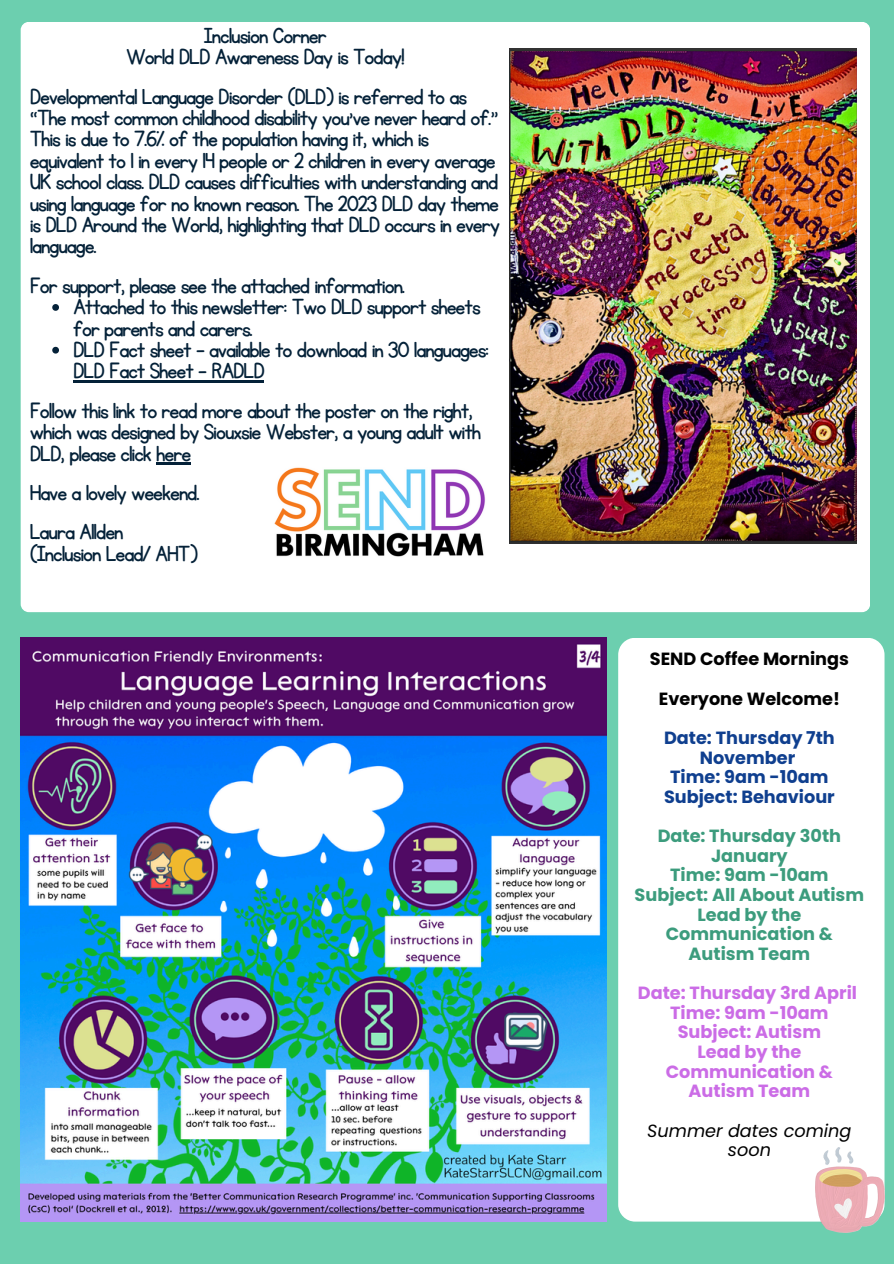
<style>
.page{position:relative;width:894px;height:1264px;background:#fff}
.page>*{position:absolute;margin:0;border:0;box-sizing:border-box;transform-origin:0 0}
.t1{font:25.5px/21.3px "KG Primary Penmanship";letter-spacing:-.04em;color:#042138}
.t2{font:700 17.7px/19.6px "Poppins";color:#3c9c7d;text-align:center}
.t3{font:700 17.7px/19.6px "Poppins";color:#cb6ce6;text-align:center}
.t4{font:700 17.7px/19.6px "Poppins";color:#0f3f8f;text-align:center}
.t5{font:700 17.7px "Poppins";color:#000}
.t6{font:italic 17.7px/19.6px "Poppins";color:#000;text-align:center}
</style>
<div class="page">
<div style="left:0;top:0;width:893px;height:1263px;background:#6ccfaf"></div>
<div style="left:21px;top:22px;width:849px;height:590px;background:#fff;border-radius:8px"></div>
<img style="left:274px;top:467px;width:212px;height:90px">
<img style="left:509px;top:49px;width:346px;height:494px">
<img style="left:21px;top:637px;width:585px;height:584px">
<div style="left:618px;top:637px;width:266px;height:584px;background:#fff;border-radius:17px"></div>
<img style="left:814px;top:1147px;width:70px;height:85px">
<svg style="left:52px;top:304px;width:7px;height:7px"></svg>
<svg style="left:52px;top:347px;width:7px;height:6px"></svg>
<hr style="left:73px;top:380px;width:191px;height:3px;background:#042138">
<hr style="left:156px;top:463px;width:34px;height:2px;background:#042138">
<p class="t1" style="left:126px;top:26px;width:280px;text-align:center">Inclusion Corner<br>World DLD Awareness Day is Today!</p>
<h1 class="t1" style="left:30px;top:86px;width:471px">Developmental Language Disorder (DLD) is referred to as “The most common childhood disability you’ve never heard of.” This is due to 7.6% of the population having it, which is equivalent to 1 in every 14 people or 2 children in every average UK school class. DLD causes difficulties with understanding and using language for no known reason. The 2023 DLD day theme is DLD Around the World, highlighting that DLD occurs in every language.</h1>
<h1 class="t1" style="left:30px;top:275px;width:377px">For support, please see the attached information.</h1>
<h1 class="t1" style="left:73px;top:297px;width:409px">Attached to this newsletter: Two DLD support sheets for parents and carers.</h1>
<p class="t1" style="left:73px;top:340px;width:417px">DLD Fact sheet - available to download in 30 languages:<br>DLD Fact Sheet - RADLD</p>
<p class="t1" style="left:30px;top:400px;width:453px">Folow this link to read more about the poster on the right, which was designed by Siouxsie Webster, a young adult with<br>DLD, please click here</p>
<p class="t1" style="left:30px;top:482px;width:171px">Have a lovely weekend.</p>
<h2 class="t1" style="left:30px;top:522px;width:170px">Laura Alden (Inclusion Lead/ AHT)</h2>
<h2 class="t5" style="left:649px;top:646px;width:200px">SEND Coffee Mornings</h2>
<h2 class="t5" style="left:658px;top:686px;width:182px">Everyone Welcome!</h2>
<h2 class="t4" style="left:663px;top:728px;width:172px">Date: Thursday 7th<br>November<br>Time: 9am -10am<br>Subject: Behaviour</h2>
<h2 class="t2" style="left:634px;top:826px;width:231px">Date: Thursday 30th<br>January<br>Time: 9am -10am<br>Subject: All About Autism<br>Lead by the<br>Communication &amp;<br>Autism Team</h2>
<p class="t3" style="left:637px;top:983px;width:220px">Date: Thursday 3rd April<br>Time: 9am -10am<br>Subject: Autism<br>Lead by the<br>Communication &amp;<br>Autism Team</p>
<p class="t6" style="left:647px;top:1120px;width:206px">Summer dates coming soon</p>
</div>
